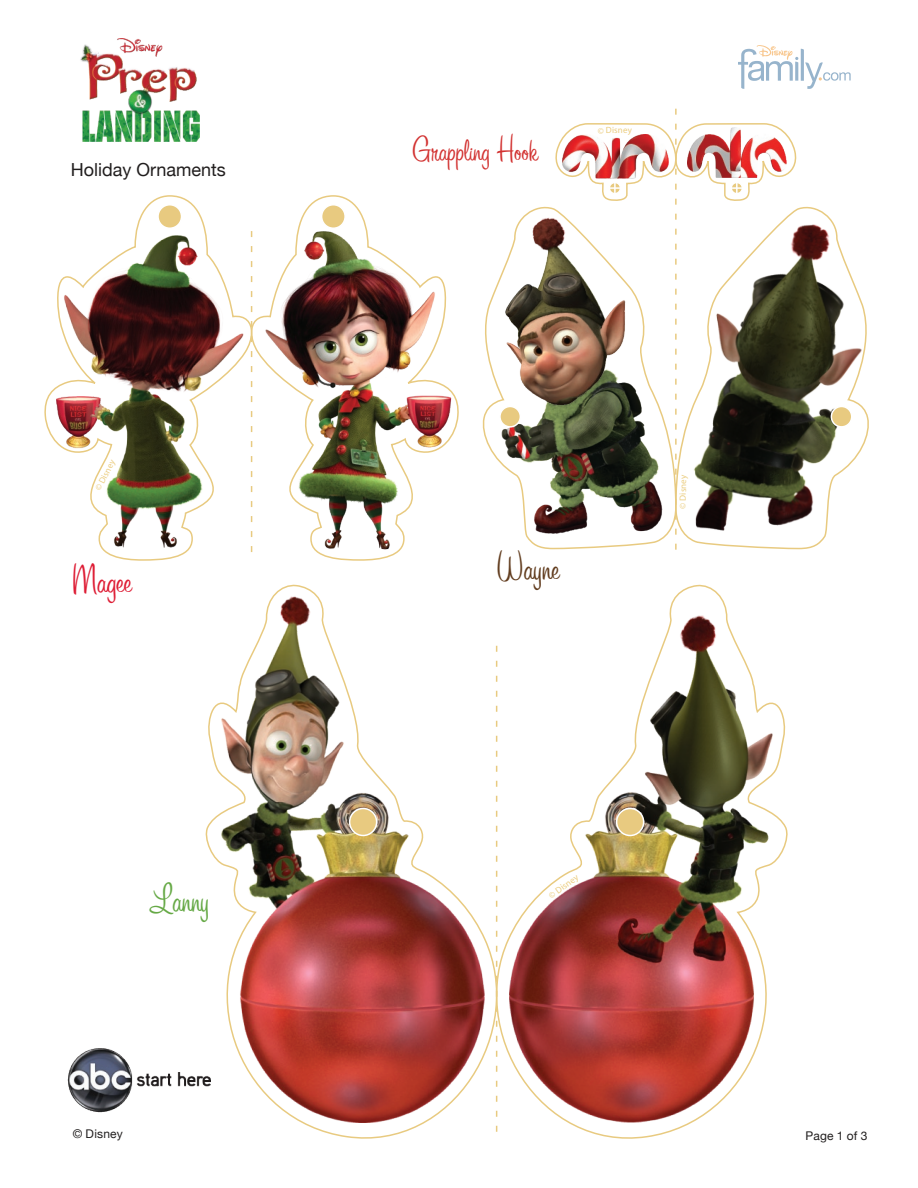
<style>
.page{position:relative;width:918px;height:1188px;background:#fff}
.page>*{position:absolute;margin:0;border:0;box-sizing:border-box;transform-origin:0 0}
.t1{font:42px "Sign Painter House Casual";color:#66a946}
.t2{font:42px "Sign Painter House Casual";color:#623d1f}
.t3{font:42px "Sign Painter House Casual";color:#de1d35}
.t4{font:36px "Sign Painter House Casual";color:#d23231}
.t5{font:18px "Helvetica Neue";color:#211e1e}
.t6{font:12px "Helvetica Neue";letter-spacing:.015em;color:#211e1e}
.t7{font:9px "Myriad";color:#ebcd80}
.t8{font:8.85px "Myriad";color:#ebcd80}
</style>
<div class="page">
<svg style="left:738px;top:45px;width:113px;height:44px"></svg>
<img style="left:205px;top:584px;width:262px;height:555px">
<img style="left:467px;top:584px;width:321px;height:555px">
<svg style="left:496px;top:642px;width:1px;height:490px"></svg>
<div style="left:350px;top:809px;width:27px;height:27px;background:#e8ca80;border-radius:50%"></div>
<div style="left:349px;top:808px;width:28px;height:28px;border:2px solid #fff;border-radius:50%"></div>
<div style="left:617px;top:809px;width:27px;height:27px;background:#e8ca80;border-radius:50%"></div>
<div style="left:616px;top:808px;width:28px;height:28px;border:2px solid #fff;border-radius:50%"></div>
<img style="left:67px;top:1043px;width:143px;height:73px">
<svg style="left:44px;top:195px;width:206px;height:366px"></svg>
<div style="left:158px;top:205px;width:24px;height:23px;background:#e8ca80;border-radius:50%"></div>
<div style="left:157px;top:204px;width:25px;height:25px;border:2px solid #fff;border-radius:50%"></div>
<img style="left:250px;top:195px;width:209px;height:366px">
<div style="left:322px;top:205px;width:23px;height:23px;background:#e8ca80;border-radius:50%"></div>
<div style="left:321px;top:204px;width:25px;height:25px;border:2px solid #fff;border-radius:50%"></div>
<svg style="left:482px;top:206px;width:69px;height:344px"></svg>
<svg style="left:801px;top:206px;width:68px;height:344px"></svg>
<div style="left:831px;top:406px;width:21px;height:21px;background:#e8ca80;border-radius:50%"></div>
<div style="left:831px;top:406px;width:21px;height:22px;border:2px solid #fff;border-radius:50%"></div>
<div style="left:500px;top:406px;width:20px;height:21px;background:#e8ca80;border-radius:50%"></div>
<div style="left:499px;top:406px;width:22px;height:22px;border:2px solid #fff;border-radius:50%"></div>
<img style="left:504px;top:218px;width:47px;height:188px">
<img style="left:551px;top:108px;width:250px;height:442px">
<img style="left:80px;top:39px;width:120px;height:103px">
<p class="t5" style="left:71px;top:159px;width:157px">Holiday Ornaments</p>
<p class="t8" style="left:94px;top:488px;width:35px;rotate:-63deg">© Disney</p>
<p class="t3" style="left:72px;top:556px;width:61px">Magee</p>
<p class="t1" style="left:149px;top:876px;width:62px">Lanny</p>
<p class="t4" style="left:412px;top:130px;width:127px">Grappling Hook</p>
<p class="t7" style="left:598px;top:126px;width:36px;rotate:-1deg">© Disney</p>
<p class="t2" style="left:496px;top:544px;width:65px">Wayne</p>
<p class="t7" style="left:678px;top:509px;width:36px;rotate:-89deg">© Disney</p>
<p class="t7" style="left:547px;top:892px;width:36px;rotate:-35deg">© Disney</p>
<p class="t6" style="left:73px;top:1126px;width:52px">© Disney</p>
<p class="t6" style="left:806px;top:1128px;width:63px">Page 1 of 3</p>
</div>
